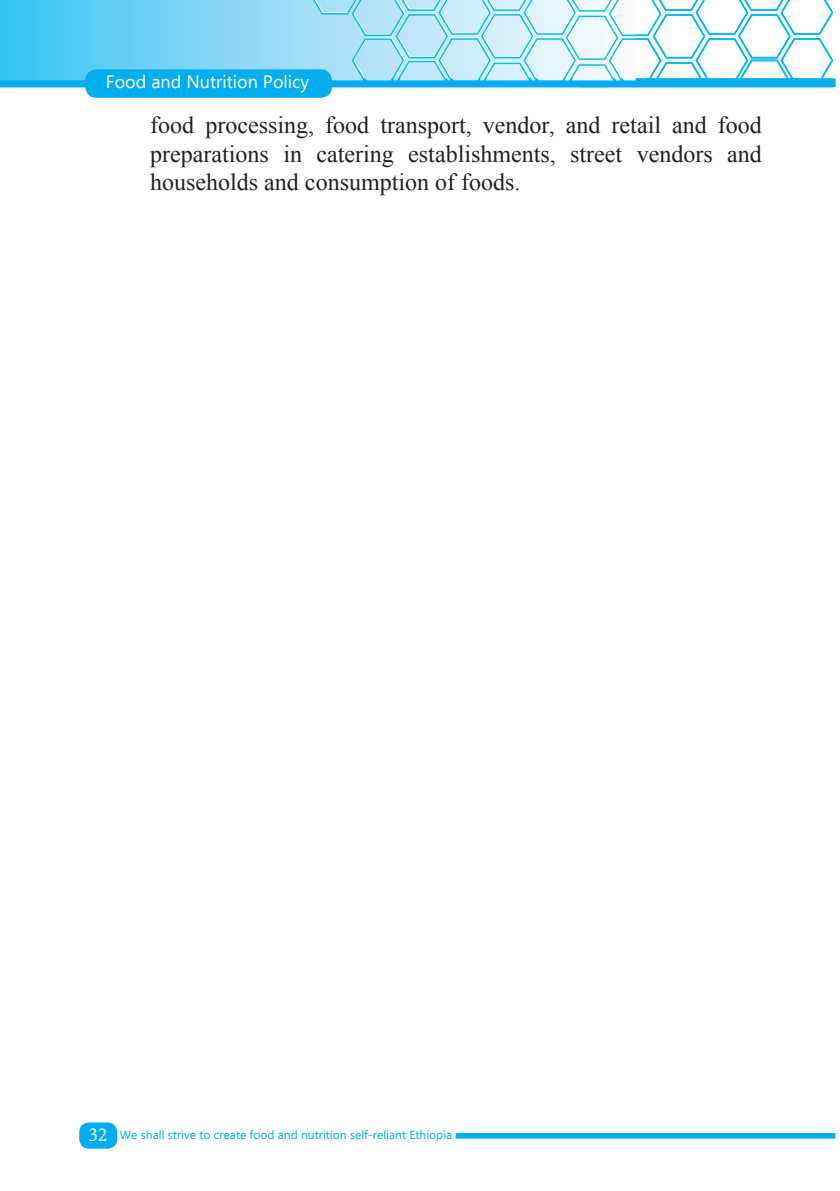
<style>
.page{position:relative;width:840px;height:1191px;background:#fff}
.page>*{position:absolute;margin:0;border:0;box-sizing:border-box;transform-origin:0 0}
.t1{font:24px/28.8px "Times New Roman";color:#231f20;text-align:justify}
.t2{font:18px "Ebrima";color:#fff}
.t3{font:12px "Ebrima";color:#00aeef}
.s1{font-family:"Minion Pro";font-size:20px;color:#fff}
</style>
<div class="page">
<div style="left:455px;top:1133px;width:379px;height:5px;background:#00aeef"></div>
<div style="left:79px;top:1122px;width:38px;height:26px;background:#00aeef;border-radius:10px"></div>
<div style="left:85px;top:69px;width:247px;height:29px;background:#00aeef;border-radius:12px"></div>
<svg style="left:0;top:0;width:835px;height:88px"></svg>
<p class="t2" style="left:106px;top:69px;width:205px">Food and Nutrition Policy</p>
<p class="t1" style="left:150px;top:110px;width:613px">food processing, food transport, vendor, and retail and food preparations in catering establishments, street vendors and households and consumption of foods.</p>
<p class="t3" style="left:88px;top:1126px;width:365px"><span class="s1">32</span> We shall strive to create food and nutrition self-reliant Ethiopia</p>
</div>
